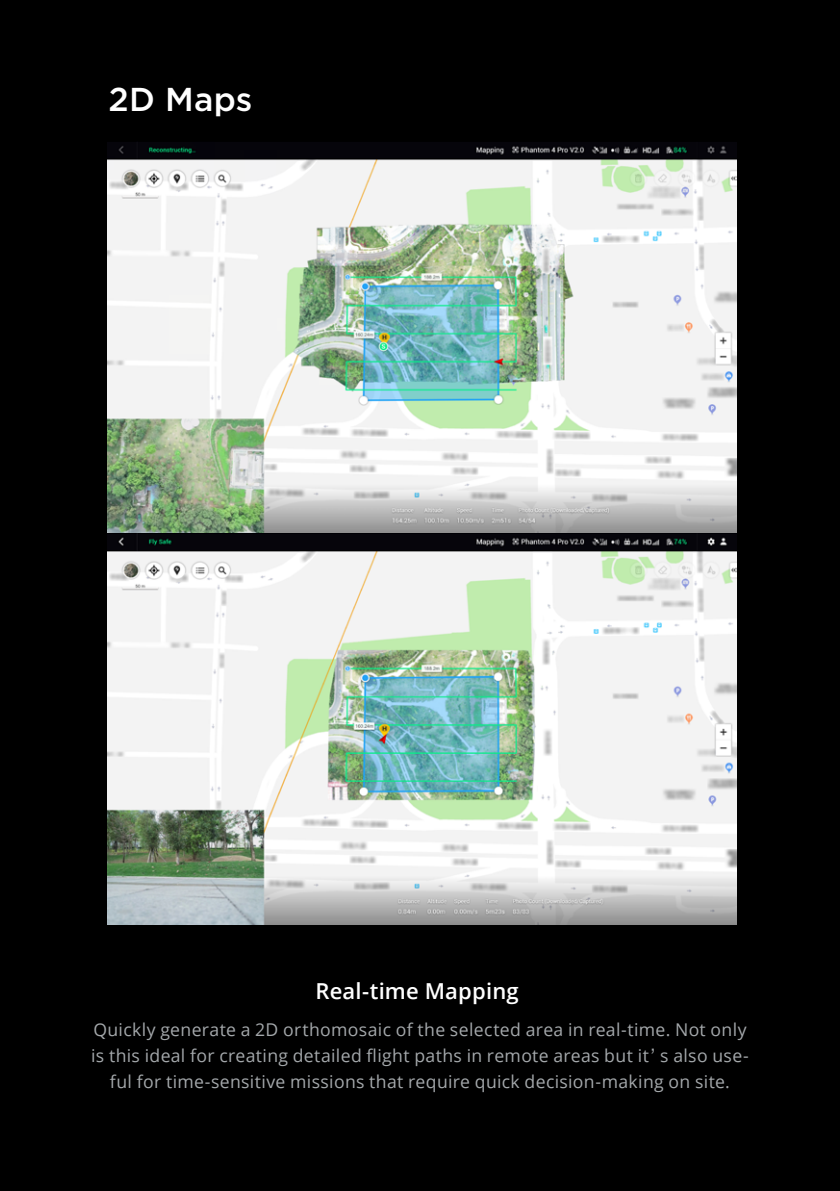
<style>
.page{position:relative;width:840px;height:1191px;background:#fff}
.page>*{position:absolute;margin:0;border:0;box-sizing:border-box;transform-origin:0 0}
.t1{font:500 33px "Gotham";letter-spacing:.005em;color:#fff}
.t2{font:600 22px "Open Sans";letter-spacing:.005em;color:#fff}
.t3{font:17.6px/26px "Open Sans";letter-spacing:.02em;color:#a4a8ab;text-align:center}
.s1{font-family:"FZLTHJW GB1 0";font-size:16px}
</style>
<div class="page">
<div style="left:0;top:0;width:839px;height:1191px;background:#000"></div>
<img style="left:108px;top:142px;width:627px;height:391px">
<img style="left:108px;top:533px;width:627px;height:391px">
<h1 class="t1" style="left:108px;top:78px;width:145px">2D Maps</h1>
<p class="t2" style="left:315px;top:975px;width:204px">Real-time Mapping</p>
<p class="t3" style="left:91px;top:1016px;width:658px">Quickly generate a 2D orthomosaic of the selected area in real-time. Not only is this ideal for creating detailed flight paths in remote areas but it<span class="s1">’</span>s also use&shy;ful for time-sensitive missions that require quick decision-making on site.</p>
</div>
